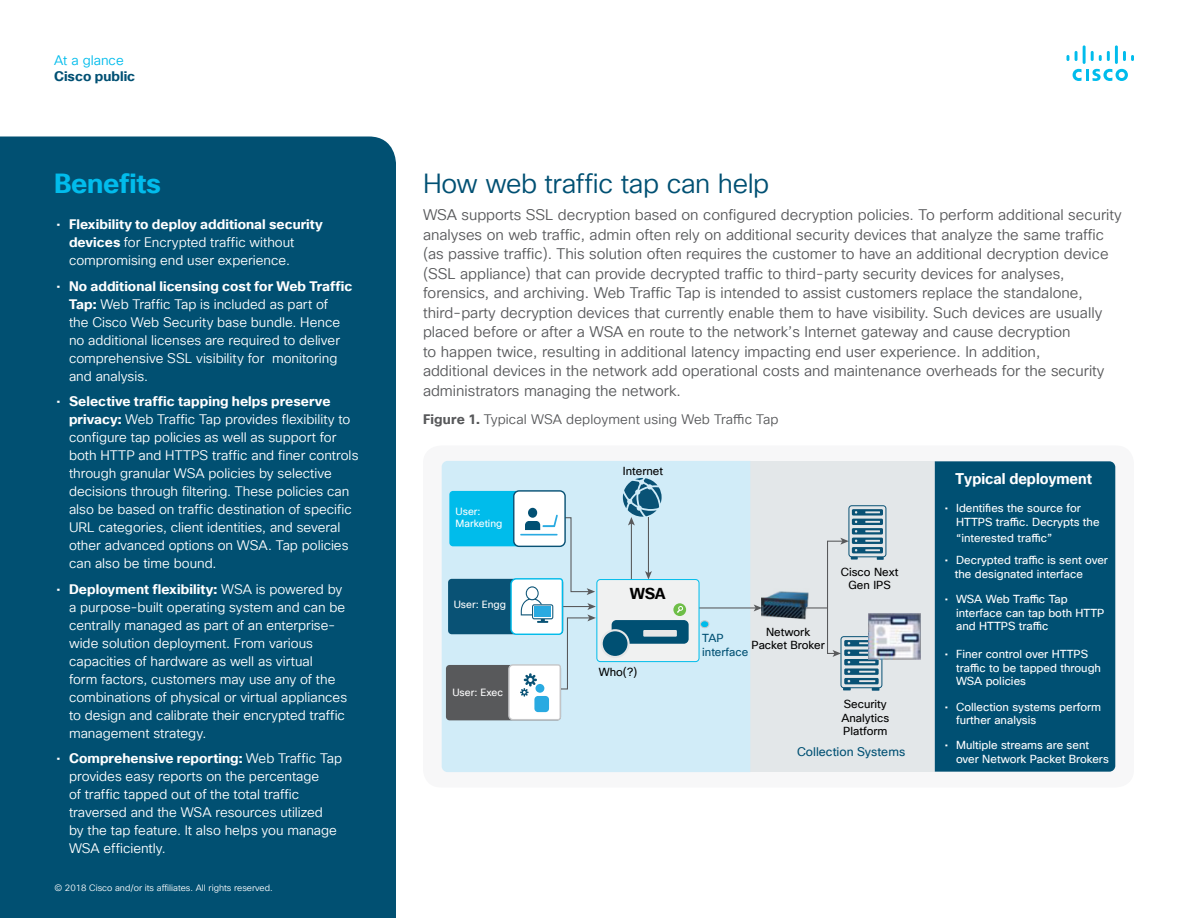
<style>
.page{position:relative;width:1188px;height:918px;background:#fff}
.page>*{position:absolute;margin:0;border:0;box-sizing:border-box;transform-origin:0 0}
.Subhead2_Indigo{font:27px "Cisco Sans TT Light";letter-spacing:-.015em;color:#005073}
.Subhead2_Blue{font:700 27px "Cisco Sans TT";letter-spacing:-.01em;color:#01bcec}
.t1{font:700 15.45px "Cisco Sans TT";color:#000}
.t2{font:700 15.15px "Cisco Sans TT";color:#fff;scale:.94 1}
.Body{font:15px/19.5px "Cisco Sans TT Light";color:#57585a}
.t3{font:13.5px/18px "Cisco Sans TT Light";color:#fff}
.FigureCaption{font:13.5px "Cisco Sans TT Light";letter-spacing:.01em;color:#57585a}
.t4{font:700 13.5px "Cisco Sans TT";color:#005073}
.t5{font:13.5px "Cisco Sans TT Light";color:#01bcec}
.t6{font:12.15px "Cisco Sans TT";color:#005073}
.t7{font:11.4px/13.6px "Cisco Sans TT";color:#fff}
.t8{font:11.4px/13.6px "Cisco Sans TT";color:#000;text-align:center}
.t9{font:11.4px/13.6px "Cisco Sans TT";color:#005073}
.t10{font:10.2px/12.3px "Cisco Sans TT";color:#fff}
.Footer_white{font:9px "Cisco Sans TT Light";color:#fff}
.s1{font-family:"Cisco Sans TT"}
.s2{font-family:"Cisco Sans TT";font-weight:700}
</style>
<div class="page">
<svg style="left:1073px;top:69px;width:55px;height:12px"></svg>
<svg style="left:1067px;top:55px;width:2px;height:6px"></svg>
<svg style="left:1075px;top:51px;width:3px;height:10px"></svg>
<hr style="left:1083px;top:45px;width:3px;height:19px;background:#01bcec">
<svg style="left:1091px;top:51px;width:19px;height:10px"></svg>
<hr style="left:1115px;top:45px;width:3px;height:19px;background:#01bcec">
<svg style="left:1123px;top:51px;width:11px;height:10px"></svg>
<div style="left:0;top:136px;width:396px;height:782px;background:#015072"></div>
<div style="left:423px;top:446px;width:711px;height:342px;background:#f7f7f8;border-radius:18px"></div>
<div style="left:750px;top:461px;width:185px;height:310px;background:#e3e7e9"></div>
<div style="left:935px;top:461px;width:180px;height:311px;background:#005073"></div>
<div style="left:442px;top:461px;width:308px;height:311px;background:#d1ecf8"></div>
<hr style="left:631px;top:523px;width:1px;height:57px;background:#58595b">
<svg style="left:623px;top:478px;width:39px;height:48px;background:#72a2b9"></svg>
<hr style="left:648px;top:517px;width:1px;height:57px;background:#58595b">
<svg style="left:645px;top:571px;width:7px;height:8px"></svg>
<hr style="left:697px;top:607px;width:59px;height:2px;background:#58595b">
<svg style="left:754px;top:605px;width:7px;height:6px"></svg>
<hr style="left:806px;top:607px;width:22px;height:2px;background:#58595b">
<svg style="left:844px;top:659px;width:35px;height:6px"></svg>
<svg style="left:844px;top:668px;width:35px;height:7px"></svg>
<svg style="left:859px;top:671px;width:16px;height:2px"></svg>
<svg style="left:844px;top:678px;width:35px;height:6px"></svg>
<svg style="left:859px;top:680px;width:16px;height:2px"></svg>
<div style="left:841px;top:636px;width:41px;height:52px;border:1px solid #095275;border-radius:3px"></div>
<svg style="left:843px;top:688px;width:8px;height:2px"></svg>
<svg style="left:872px;top:688px;width:7px;height:3px"></svg>
<svg style="left:852px;top:509px;width:31px;height:7px"></svg>
<svg style="left:865px;top:511px;width:15px;height:2px"></svg>
<svg style="left:852px;top:519px;width:31px;height:6px"></svg>
<svg style="left:865px;top:521px;width:15px;height:2px"></svg>
<div style="left:852px;top:528px;width:31px;height:6px;background:#095275"></div>
<div style="left:849px;top:505px;width:37px;height:52px;border:1px solid #095275;border-radius:3px"></div>
<svg style="left:826px;top:530px;width:58px;height:133px"></svg>
<div style="left:448px;top:579px;width:115px;height:55px;background:#095275;border-radius:4px"></div>
<div style="left:446px;top:665px;width:115px;height:55px;background:#58595b;border-radius:4px"></div>
<div style="left:449px;top:491px;width:115px;height:55px;background:#00bceb;border-radius:4px"></div>
<div style="left:514px;top:491px;width:51px;height:55px;background:#fff;border-radius:5px"></div>
<div style="left:513px;top:490px;width:53px;height:57px;border:1px solid #0a5275;border-radius:5px"></div>
<svg style="left:508px;top:515px;width:88px;height:206px;background:#cae4ee"></svg>
<div style="left:528px;top:508px;width:9px;height:10px;background:#015073;border-radius:50%"></div>
<hr style="left:520px;top:534px;width:38px;height:1px;background:#29aae1">
<div style="left:597px;top:580px;width:102px;height:82px;background:#f0f1f1;border-radius:3px"></div>
<div style="left:597px;top:579px;width:102px;height:83px;border:1px solid #00bceb;border-radius:3px"></div>
<div style="left:612px;top:620px;width:77px;height:24px;background:#005073;border-radius:5px"></div>
<div style="left:643px;top:630px;width:34px;height:7px;background:#e5e6e7"></div>
<div style="left:602px;top:630px;width:27px;height:27px;background:#005073;border-radius:50%"></div>
<div style="left:601px;top:629px;width:29px;height:29px;border:2px solid #e5e6e7;border-radius:50%"></div>
<div style="left:701px;top:621px;width:8px;height:7px;background:#00bceb;border-radius:50%"></div>
<div style="left:700px;top:620px;width:9px;height:8px;border:1px solid #c6c7c9;border-radius:50%"></div>
<img style="left:868px;top:614px;width:53px;height:45px">
<img style="left:761px;top:591px;width:48px;height:29px">
<svg style="left:673px;top:603px;width:13px;height:13px"></svg>
<svg style="left:677px;top:606px;width:6px;height:7px"></svg>
<p class="t5" style="left:54px;top:51px;width:71px">At a glance</p>
<p class="t4" style="left:54px;top:67px;width:83px">Cisco public</p>
<p class="Subhead2_Blue" style="left:54px;top:166px;width:109px">Benefits</p>
<p class="t3" style="left:69px;top:216px;width:255px;text-indent:-13px"><span class="s1">•</span> <span class="s2">Flexibility to deploy additional security devices</span> for Encrypted traffic without compromising end user experience.</p>
<p class="t3" style="left:69px;top:277px;width:285px;text-indent:-13px"><span class="s1">•</span> <span class="s2">No additional licensing cost for Web Traffic Tap:</span> Web Traffic Tap is included as part of<br>the Cisco Web Security base bundle. Hence no additional licenses are required to deliver comprehensive SSL visibility for monitoring and analysis.</p>
<p class="t3" style="left:69px;top:393px;width:291px;text-indent:-13px"><span class="s1">•</span> <span class="s2">Selective traffic tapping helps preserve privacy:</span> Web Traffic Tap provides flexibility to configure tap policies as well as support for both HTTP and HTTPS traffic and finer controls through granular WSA policies by selective decisions through filtering. These policies can also be based on traffic destination of specific URL categories, client identities, and several other advanced options on WSA. Tap policies can also be time bound.</p>
<p class="t3" style="left:69px;top:580px;width:280px;text-indent:-13px"><span class="s1">•</span> <span class="s2">Deployment flexibility:</span> WSA is powered by a purpose-built operating system and can be centrally managed as part of an enterprise&shy;wide solution deployment. From various capacities of hardware as well as virtual<br>form factors, customers may use any of the combinations of physical or virtual appliances to design and calibrate their encrypted traffic management strategy.</p>
<p class="t3" style="left:69px;top:750px;width:275px;text-indent:-13px"><span class="s1">•</span> <span class="s2">Comprehensive reporting:</span> Web Traffic Tap provides easy reports on the percentage<br>of traffic tapped out of the total traffic traversed and the WSA resources utilized<br>by the tap feature. It also helps you manage WSA efficiently.</p>
<p class="Footer_white" style="left:54px;top:882px;width:220px">© 2018 Cisco and/or its affiliates. All rights reserved.</p>
<p class="Subhead2_Indigo" style="left:423px;top:166px;width:348px">How web traffic tap can help</p>
<p class="Body" style="left:423px;top:206px;width:700px">WSA supports SSL decryption based on configured decryption policies. To perform additional security analyses on web traffic, admin often rely on additional security devices that analyze the same traffic (as passive traffic). This solution often requires the customer to have an additional decryption device (SSL appliance) that can provide decrypted traffic to third-party security devices for analyses, forensics, and archiving. Web Traffic Tap is intended to assist customers replace the standalone, third-party decryption devices that currently enable them to have visibility. Such devices are usually placed before or after a WSA en route to the network’s Internet gateway and cause decryption<br>to happen twice, resulting in additional latency impacting end user experience. In addition,<br>additional devices in the network add operational costs and maintenance overheads for the security administrators managing the network.</p>
<p class="FigureCaption" style="left:423px;top:410px;width:357px"><span class="s2">Figure 1.</span> Typical WSA deployment using Web Traffic Tap</p>
<p class="t10" style="left:456px;top:506px;width:48px">User:<br>Marketing</p>
<p class="t10" style="left:454px;top:599px;width:54px">User: Engg</p>
<p class="t10" style="left:452px;top:686px;width:52px">User: Exec</p>
<p class="t8" style="left:623px;top:465px;width:42px">Internet</p>
<p class="t1" style="left:630px;top:584px;width:38px">WSA</p>
<p class="t8" style="left:599px;top:666px;width:40px">Who(?)</p>
<p class="t9" style="left:702px;top:632px;width:48px">TAP interface</p>
<p class="t8" style="left:752px;top:625px;width:75px">Network<br>Packet Broker</p>
<p class="t8" style="left:841px;top:565px;width:59px">Cisco Next<br>Gen IPS</p>
<p class="t8" style="left:842px;top:697px;width:49px;text-align:left">Security<br>Analytics<br>Platform</p>
<p class="t6" style="left:797px;top:743px;width:110px">Collection Systems</p>
<p class="t2" style="left:956px;top:468px;width:146px">Typical deployment</p>
<p class="t7" style="left:956px;top:502px;width:145px;text-indent:-11px">• Identifies the source for<br>HTTPS traffic. Decrypts the</p>
<p class="t7" style="left:956px;top:532px;width:98px">“interested traffic”</p>
<p class="t7" style="left:955px;top:554px;width:155px;text-indent:-10px">• Decrypted traffic is sent over the designated interface</p>
<p class="t7" style="left:956px;top:593px;width:150px;text-indent:-11px">• WSA Web Traffic Tap interface can tap both HTTP and HTTPS traffic</p>
<p class="t7" style="left:956px;top:648px;width:146px;text-indent:-11px">• Finer control over HTTPS traffic to be tapped through<br>WSA policies</p>
<p class="t7" style="left:956px;top:700px;width:146px;text-indent:-11px">• Collection systems perform further analysis</p>
<p class="t7" style="left:956px;top:739px;width:154px;text-indent:-11px">• Multiple streams are sent over Network Packet Brokers</p>
</div>
